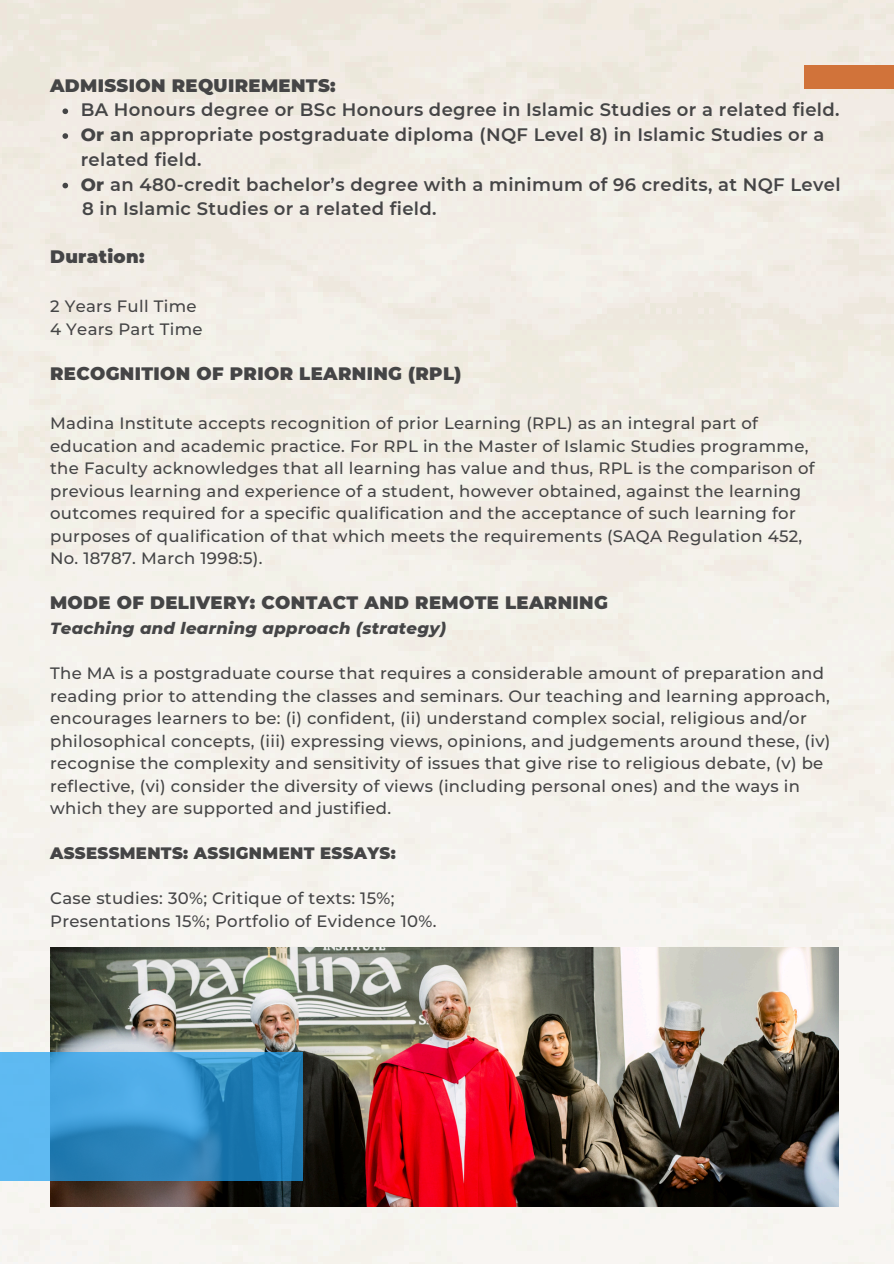
<style>
.page{position:relative;width:894px;height:1264px;background:#fff}
.page>*{position:absolute;margin:0;border:0;box-sizing:border-box;transform-origin:0 0}
.t1{font:600 18px/24.8px "Montserrat";letter-spacing:.02em;color:#454546}
.t2{font:900 18px "Montserrat";letter-spacing:.02em;color:#454546}
.t3{font:500 16.5px/22.5px "Montserrat";letter-spacing:.02em;color:#454546}
.t4{font:italic 800 16.5px "Montserrat";letter-spacing:.02em;color:#454546}
.t5{font:900 16.5px "Montserrat";letter-spacing:.02em;color:#454546}
.s1{font-weight:800}
.s2{font-weight:700}
</style>
<div class="page">
<img style="left:0;top:0;width:893px;height:1263px">
<svg style="left:62px;top:108px;width:6px;height:6px"></svg>
<svg style="left:62px;top:133px;width:6px;height:6px"></svg>
<svg style="left:62px;top:183px;width:6px;height:5px"></svg>
<img style="left:50px;top:947px;width:788px;height:259px">
<svg style="left:0;top:1052px;width:302px;height:128px;background:#3996cf"></svg>
<div style="left:804px;top:66px;width:89px;height:23px;background:#d1733a"></div>
<p class="t2" style="left:50px;top:74px;width:287px">ADMISSION REQUIREMENTS:</p>
<p class="t1" style="left:81px;top:97px;width:761px">BA Honours degree or BSc Honours degree in Islamic Studies or a related field.<br><span class="s1">Or</span> <span class="s2">an</span> appropriate postgraduate diploma (NQF Level 8) in Islamic Studies or a related field.<br><span class="s1">Or</span> an 480-credit bachelor’s degree with a minimum of 96 credits, at NQF Level 8 in Islamic Studies or a related field.</p>
<p class="t2" style="left:50px;top:245px;width:96px">Duration:</p>
<p class="t3" style="left:50px;top:295px;width:154px">2 Years Full Time<br>4 Years Part Time</p>
<p class="t2" style="left:50px;top:362px;width:412px">RECOGNITION OF PRIOR LEARNING (RPL)</p>
<p class="t3" style="left:50px;top:412px;width:765px">Madina Institute accepts recognition of prior Learning (RPL) as an integral part of education and academic practice. For RPL in the Master of Islamic Studies programme, the Faculty acknowledges that all learning has value and thus, RPL is the comparison of previous learning and experience of a student, however obtained, against the learning outcomes required for a specific qualification and the acceptance of such learning for purposes of qualification of that which meets the requirements (SAQA Regulation 452, No. 18787. March 1998:5).</p>
<p class="t2" style="left:50px;top:592px;width:559px">MODE OF DELIVERY: CONTACT AND REMOTE LEARNING</p>
<p class="t4" style="left:50px;top:618px;width:397px">Teaching and learning approach (strategy)</p>
<p class="t3" style="left:50px;top:662px;width:781px">The MA is a postgraduate course that requires a considerable amount of preparation and reading prior to attending the classes and seminars. Our teaching and learning approach, encourages learners to be: (i) confident, (ii) understand complex social, religious and/or philosophical concepts, (iii) expressing views, opinions, and judgements around these, (iv) recognise the complexity and sensitivity of issues that give rise to religious debate, (v) be reflective, (vi) consider the diversity of views (including personal ones) and the ways in which they are supported and justified.</p>
<p class="t5" style="left:50px;top:843px;width:347px">ASSESSMENTS: ASSIGNMENT ESSAYS:</p>
<p class="t3" style="left:50px;top:887px;width:388px">Case studies: 30%; Critique of texts: 15%;<br>Presentations 15%; Portfolio of Evidence 10%.</p>
</div>
